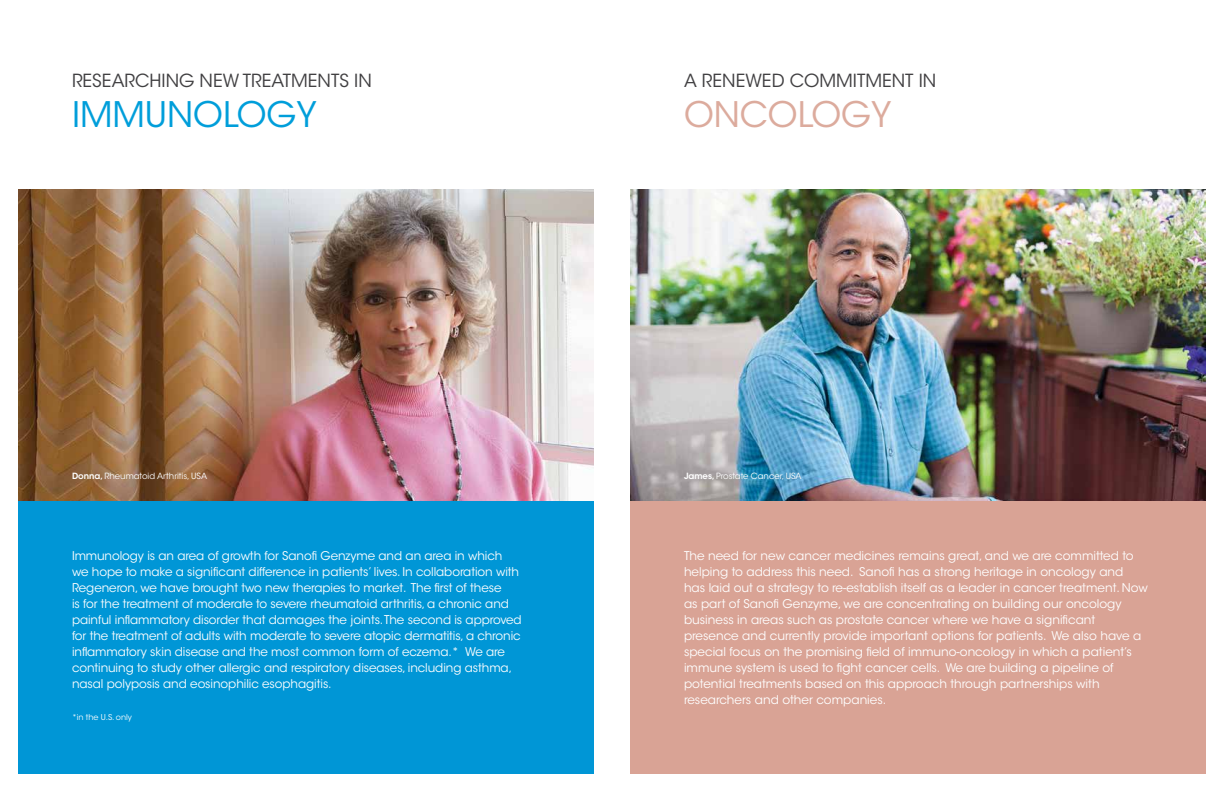
<style>
.page{position:relative;width:1224px;height:792px;background:#fff}
.page>*{position:absolute;margin:0;border:0;box-sizing:border-box;transform-origin:0 0}
.t1{font:35px "ITC Avant Garde Std";color:#009eda}
.t2{font:35px "ITC Avant Garde Std";color:#dcab9d}
.t3{font:18px "ITC Avant Garde Std";color:#414042}
.t4{font:12px/16px "ITC Avant Garde Std";letter-spacing:-.005em;color:#fff}
.t5{font:8.5px "ITC Avant Garde Std";color:#fff}
.t6{font:8px "ITC Avant Garde Std";color:#fff}
.s1{font-weight:600}
</style>
<div class="page">
<img style="left:18px;top:189px;width:576px;height:312px">
<img style="left:630px;top:189px;width:576px;height:312px">
<div style="left:18px;top:501px;width:576px;height:273px;background:#0096d6"></div>
<div style="left:630px;top:501px;width:576px;height:273px;background:#d9a395"></div>
<h2 class="t3" style="left:72px;top:70px;width:301px">RESEARCHING NEW TREATMENTS IN</h2>
<h1 class="t1" style="left:72px;top:94px;width:246px">IMMUNOLOGY</h1>
<h2 class="t3" style="left:684px;top:70px;width:254px">A RENEWED COMMITMENT IN</h2>
<h1 class="t2" style="left:684px;top:94px;width:209px">ONCOLOGY</h1>
<p class="t5" style="left:72px;top:471px;width:137px"><span class="s1">Donna,</span> Rheumatoid Arthritis, USA</p>
<p class="t5" style="left:684px;top:471px;width:119px"><span class="s1">James,</span> Prostate Cancer, USA</p>
<p class="t4" style="left:72px;top:547px;width:451px">Immunology is an area of growth for Sanofi Genzyme and an area in which we hope to make a significant difference in patients’ lives. In collaboration with Regeneron, we have brought two new therapies to market. The first of these<br>is for the treatment of moderate to severe rheumatoid arthritis, a chronic and painful inflammatory disorder that damages the joints. The second is approved for the treatment of adults with moderate to severe atopic dermatitis, a chronic inflammatory skin disease and the most common form of eczema.* We are continuing to study other allergic and respiratory diseases, including asthma, nasal polyposis and eosinophilic esophagitis.</p>
<p class="t6" style="left:72px;top:712px;width:61px">*in the U.S. only</p>
<p class="t4" style="left:684px;top:548px;width:465px">The need for new cancer medicines remains great, and we are committed to helping to address this need. Sanofi has a strong heritage in oncology and<br>has laid out a strategy to re-establish itself as a leader in cancer treatment. Now as part of Sanofi Genzyme, we are concentrating on building our oncology business in areas such as prostate cancer where we have a significant presence and currently provide important options for patients. We also have a special focus on the promising field of immuno-oncology in which a patient’s immune system is used to fight cancer cells. We are building a pipeline of potential treatments based on this approach through partnerships with researchers and other companies.</p>
</div>
